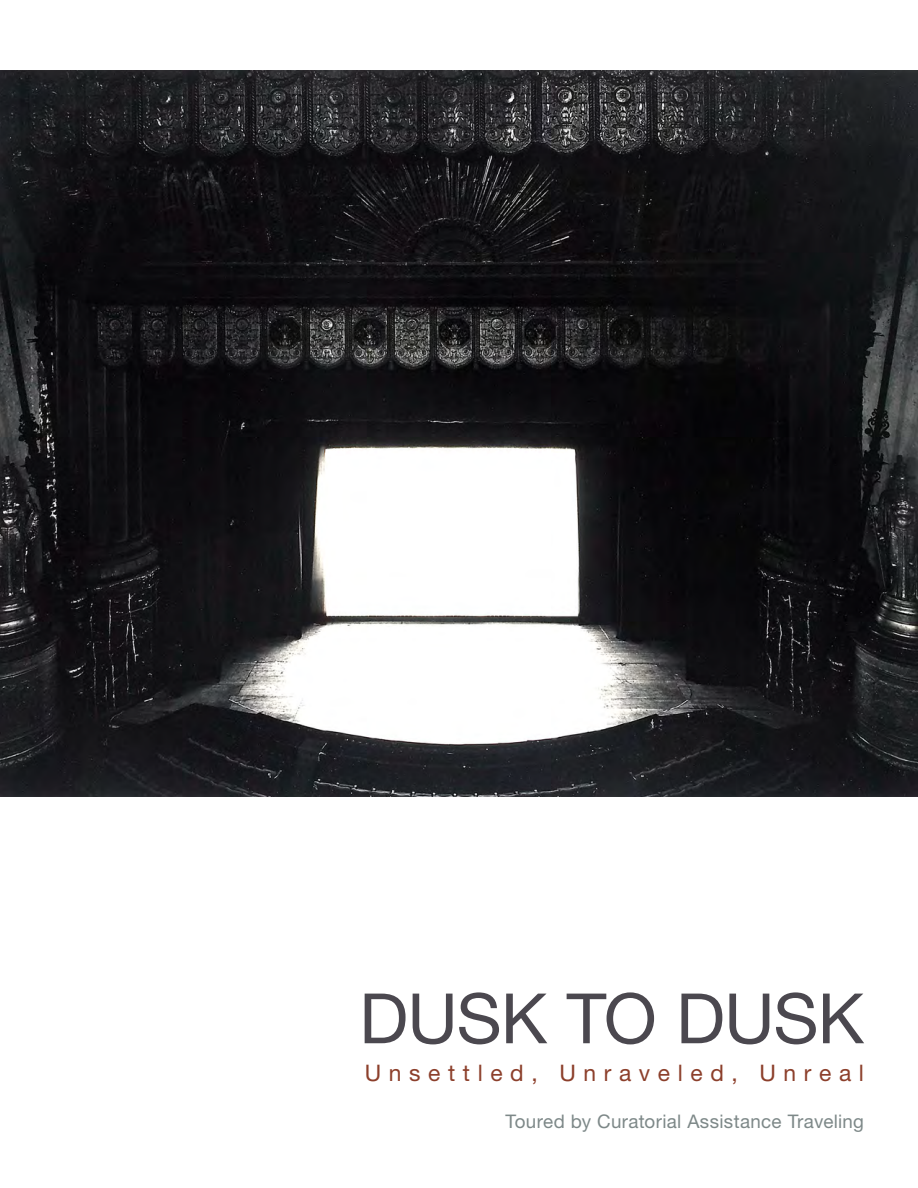
<style>
.page{position:relative;width:918px;height:1188px;background:#fff}
.page>*{position:absolute;margin:0;border:0;box-sizing:border-box;transform-origin:0 0}
.t1{font:69.45px "Helvetica Neue";letter-spacing:-.01em;color:#4b484f}
.t2{font:22.8px "Helvetica Neue";color:#8c3f2b}
.t3{font:18.75px "Helvetica Neue";letter-spacing:.015em;color:#7d8888}
</style>
<div class="page">
<img style="left:0;top:71px;width:918px;height:725px">
<h1 class="t1" style="left:359px;top:977px;width:506px">DUSK TO DUSK</h1>
<p class="t2" style="left:365px;top:1059px;width:501px">U n s e t t l e d , U n r a v e l e d , U n r e a l</p>
<p class="t3" style="left:505px;top:1110px;width:360px">Toured by Curatorial Assistance Traveling</p>
</div>
